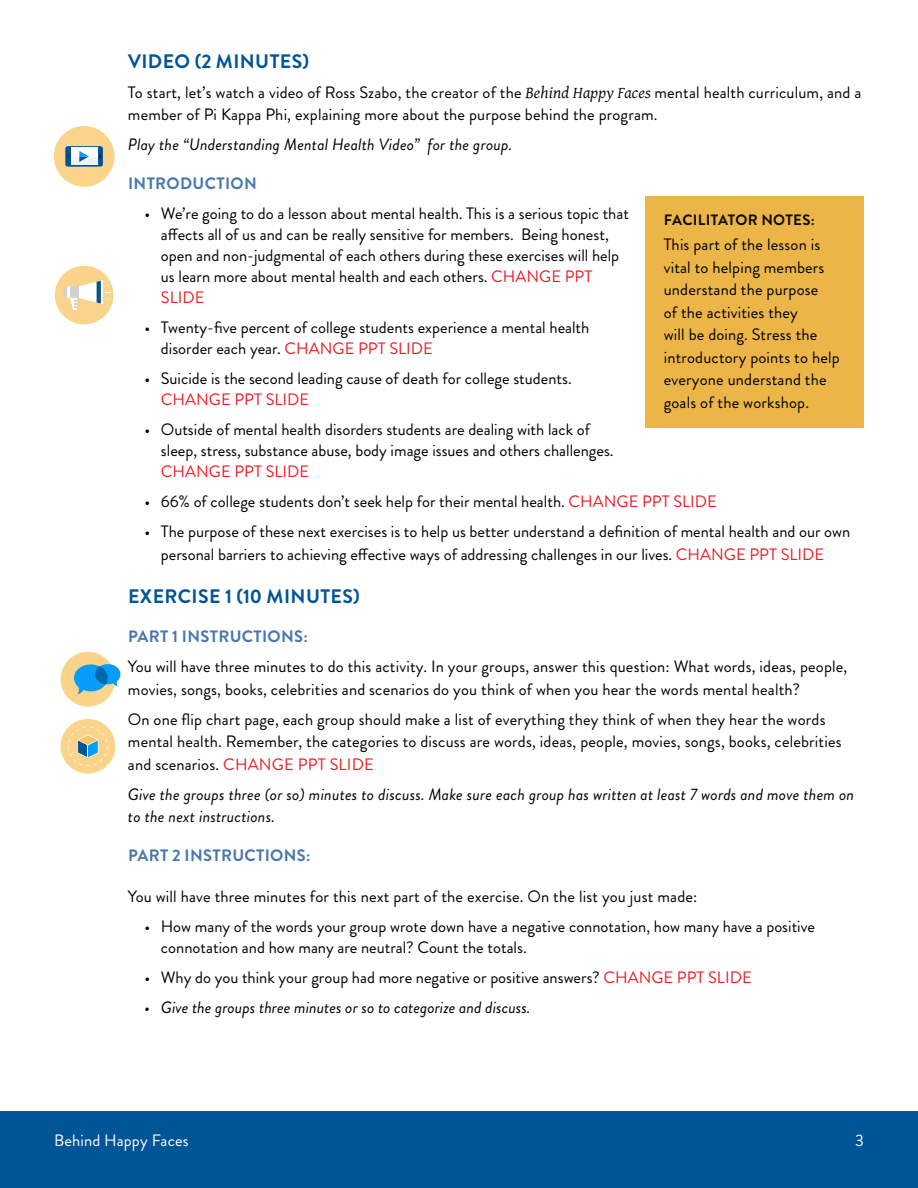
<style>
.page{position:relative;width:918px;height:1188px;background:#fff}
.page>*{position:absolute;margin:0;border:0;box-sizing:border-box;transform-origin:0 0}
.t1{font:700 19.5px "Brandon Grotesque";letter-spacing:.02em;color:#005596}
.t2{font:16.5px/22.5px "Brandon Grotesque";color:#000}
.t3{font:italic 16.5px/22.5px "Brandon Grotesque";letter-spacing:.01em;color:#000}
.t4{font:700 16.5px "Brandon Grotesque";letter-spacing:.02em;color:#4777ae}
.t5{font:16.5px "Brandon Grotesque";color:#ed1d24}
.t6{font:16.5px "Brandon Grotesque";letter-spacing:.01em;color:#fff}
.t7{font:700 15px "Brandon Grotesque";letter-spacing:.02em;color:#100906}
.s1{font-family:"Gentium";font-style:italic}
.s2{color:#ed1d24}
</style>
<div class="page">
<div style="left:0;top:1111px;width:918px;height:77px;background:#005596"></div>
<div style="left:55px;top:266px;width:58px;height:58px;background:#f9d48a;border-radius:50%"></div>
<div style="left:63px;top:288px;width:9px;height:9px;background:#d4d2d1;border-radius:50%"></div>
<div style="left:67px;top:286px;width:12px;height:12px;background:#fff"></div>
<svg style="left:70px;top:280px;width:41px;height:30px"></svg>
<div style="left:61px;top:652px;width:54px;height:55px;background:#f9d48a;border-radius:50%"></div>
<svg style="left:74px;top:664px;width:46px;height:30px"></svg>
<div style="left:54px;top:126px;width:60px;height:61px;background:#f9d48a;border-radius:50%"></div>
<svg style="left:65px;top:146px;width:38px;height:21px"></svg>
<div style="left:71px;top:148px;width:26px;height:17px;background:#f1f1f1"></div>
<div style="left:71px;top:148px;width:26px;height:8px;background:#fff"></div>
<svg style="left:79px;top:151px;width:10px;height:11px"></svg>
<div style="left:61px;top:719px;width:54px;height:55px;background:#f9d48a;border-radius:50%"></div>
<svg style="left:68px;top:727px;width:40px;height:39px"></svg>
<div style="left:646px;top:196px;width:218px;height:232px;background:#ecb548"></div>
<p class="t1" style="left:128px;top:47px;width:183px">VIDEO (2 MINUTES)</p>
<p class="t2" style="left:128px;top:81px;width:735px">To start, let’s watch a video of Ross Szabo, the creator of the <span class="s1">Behind Happy Faces</span> mental health curriculum, and a member of Pi Kappa Phi, explaining more about the purpose behind the program.</p>
<p class="t3" style="left:128px;top:133px;width:386px">Play the “Understanding Mental Health Video” for the group.</p>
<p class="t4" style="left:128px;top:172px;width:130px">INTRODUCTION</p>
<p class="t2" style="left:161px;top:203px;width:470px;line-height:21px;text-indent:-16px">• We’re going to do a lesson about mental health. This is a serious topic that affects all of us and can be really sensitive for members. Being honest, open and non-judgmental of each others during these exercises will help us learn more about mental health and each others. <span class="s2">CHANGE PPT SLIDE</span></p>
<p class="t2" style="left:161px;top:317px;width:430px;line-height:21px;text-indent:-16px">• Twenty-five percent of college students experience a mental health disorder each year. <span class="s2">CHANGE PPT SLIDE</span></p>
<p class="t2" style="left:144px;top:367px;width:429px">• Suicide is the second leading cause of death for college students.</p>
<p class="t5" style="left:161px;top:388px;width:150px">CHANGE PPT SLIDE</p>
<p class="t2" style="left:161px;top:419px;width:454px;line-height:21px;text-indent:-16px">• Outside of mental health disorders students are dealing with lack of sleep, stress, substance abuse, body image issues and others challenges.</p>
<p class="t5" style="left:161px;top:460px;width:150px">CHANGE PPT SLIDE</p>
<p class="t2" style="left:144px;top:491px;width:574px">• 66% of college students don’t seek help for their mental health. <span class="s2">CHANGE PPT SLIDE</span></p>
<p class="t2" style="left:144px;top:520px;width:707px;text-align:center">• The purpose of these next exercises is to help us better understand a definition of mental health and our own personal barriers to achieving effective ways of addressing challenges in our lives. <span class="s2">CHANGE PPT SLIDE</span></p>
<p class="t1" style="left:128px;top:583px;width:233px">EXERCISE 1 (10 MINUTES)</p>
<p class="t4" style="left:128px;top:625px;width:181px">PART 1 INSTRUCTIONS:</p>
<p class="t2" style="left:128px;top:655px;width:721px">You will have three minutes to do this activity. In your groups, answer this question: What words, ideas, people, movies, songs, books, celebrities and scenarios do you think of when you hear the words mental health?</p>
<p class="t2" style="left:128px;top:708px;width:715px">On one flip chart page, each group should make a list of everything they think of when they hear the words mental health. Remember, the categories to discuss are words, ideas, people, movies, songs, books, celebrities and scenarios. <span class="s2">CHANGE PPT SLIDE</span></p>
<p class="t3" style="left:128px;top:783px;width:728px">Give the groups three (or so) minutes to discuss. Make sure each group has written at least 7 words and move them on to the next instructions.</p>
<p class="t4" style="left:128px;top:844px;width:184px">PART 2 INSTRUCTIONS:</p>
<p class="t2" style="left:128px;top:885px;width:571px">You will have three minutes for this next part of the exercise. On the list you just made:</p>
<p class="t2" style="left:161px;top:916px;width:656px;line-height:21px;text-indent:-16px">• How many of the words your group wrote down have a negative connotation, how many have a positive connotation and how many are neutral? Count the totals.</p>
<p class="t2" style="left:144px;top:966px;width:609px">• Why do you think your group had more negative or positive answers? <span class="s2">CHANGE PPT SLIDE</span></p>
<p class="t3" style="left:144px;top:996px;width:388px">• Give the groups three minutes or so to categorize and discuss.</p>
<p class="t7" style="left:664px;top:209px;width:152px">FACILITATOR NOTES:</p>
<p class="t2" style="left:664px;top:234px;width:177px">This part of the lesson is vital to helping members understand the purpose<br>of the activities they<br>will be doing. Stress the introductory points to help everyone understand the goals of the workshop.</p>
<p class="t6" style="left:54px;top:1129px;width:136px">Behind Happy Faces</p>
<p class="t6" style="left:855px;top:1129px;width:10px">3</p>
</div>
